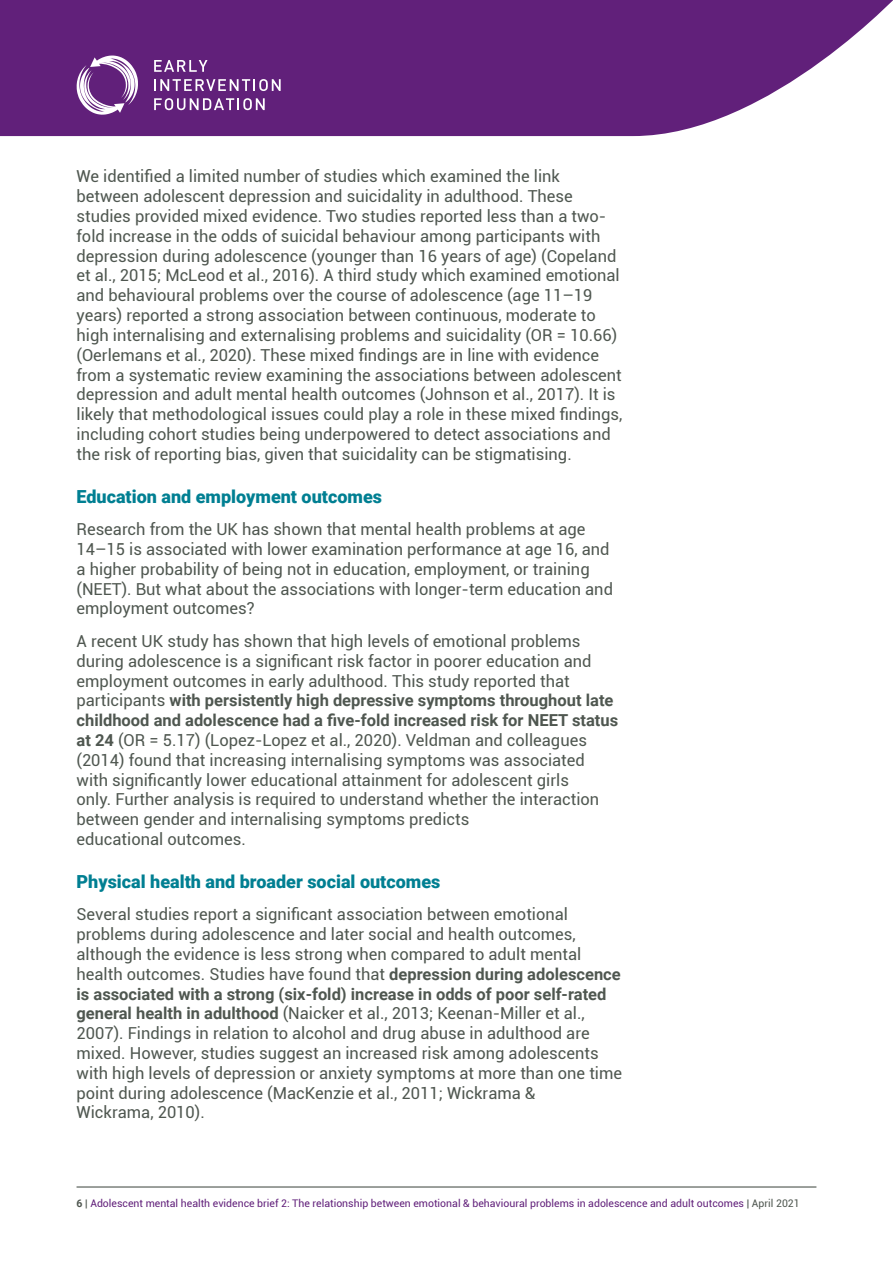
<style>
.page{position:relative;width:893px;height:1263px;background:#fff}
.page>*{position:absolute;margin:0;border:0;box-sizing:border-box;transform-origin:0 0}
.t1{font:900 18px "Roboto";color:#007f92}
.t2{font:16.5px/19.8px "Roboto";color:#4f5750}
.t3{font:10.5px "Roboto";color:#61207a}
.s1{font-weight:700}
.s2{font-weight:700;color:#4f5750}
.s3{color:#4f5750}
</style>
<div class="page">
<hr style="left:77px;top:1186px;width:739px;height:1px;background:#4f5750">
<svg style="left:0;top:0;width:893px;height:136px;background:#723888"></svg>
<svg style="left:77px;top:56px;width:61px;height:59px"></svg>
<svg style="left:154px;top:60px;width:54px;height:12px"></svg>
<svg style="left:154px;top:79px;width:127px;height:12px"></svg>
<svg style="left:154px;top:98px;width:111px;height:12px"></svg>
<p class="t2" style="left:77px;top:166px;width:547px">We identified a limited number of studies which examined the link between adolescent depression and suicidality in adulthood. These studies provided mixed evidence. Two studies reported less than a two&shy;fold increase in the odds of suicidal behaviour among participants with depression during adolescence (younger than 16 years of age) (Copeland et al., 2015; McLeod et al., 2016). A third study which examined emotional and behavioural problems over the course of adolescence (age 11–19 years) reported a strong association between continuous, moderate to high internalising and externalising problems and suicidality (OR = 10.66) (Oerlemans et al., 2020). These mixed findings are in line with evidence from a systematic review examining the associations between adolescent depression and adult mental health outcomes (Johnson et al., 2017). It is likely that methodological issues could play a role in these mixed findings, including cohort studies being underpowered to detect associations and the risk of reporting bias, given that suicidality can be stigmatising.</p>
<p class="t1" style="left:77px;top:484px;width:307px">Education and employment outcomes</p>
<p class="t2" style="left:77px;top:519px;width:538px">Research from the UK has shown that mental health problems at age 14–15 is associated with lower examination performance at age 16, and a higher probability of being not in education, employment, or training (NEET). But what about the associations with longer-term education and employment outcomes?</p>
<p class="t2" style="left:77px;top:630px;width:543px">A recent UK study has shown that high levels of emotional problems during adolescence is a significant risk factor in poorer education and employment outcomes in early adulthood. This study reported that participants <span class="s1">with persistently high depressive symptoms throughout late childhood and adolescence had a five-fold increased risk for NEET status at 24</span> (OR = 5.17) (Lopez-Lopez et al., 2020). Veldman and colleagues (2014) found that increasing internalising symptoms was associated with significantly lower educational attainment for adolescent girls<br>only. Further analysis is required to understand whether the interaction between gender and internalising symptoms predicts<br>educational outcomes.</p>
<p class="t1" style="left:77px;top:869px;width:365px">Physical health and broader social outcomes</p>
<p class="t2" style="left:77px;top:904px;width:547px">Several studies report a significant association between emotional problems during adolescence and later social and health outcomes, although the evidence is less strong when compared to adult mental health outcomes. Studies have found that <span class="s1">depression during adolescence is associated with a strong (six-fold) increase in odds of poor self-rated general health in adulthood</span> (Naicker et al., 2013; Keenan-Miller et al., 2007). Findings in relation to alcohol and drug abuse in adulthood are mixed. However, studies suggest an increased risk among adolescents with high levels of depression or anxiety symptoms at more than one time point during adolescence (MacKenzie et al., 2011; Wickrama &amp;<br>Wickrama, 2010).</p>
<p class="t3" style="left:77px;top:1196px;width:725px"><span class="s2">6</span> <span class="s3">|</span> Adolescent mental health evidence brief 2: The relationship between emotional &amp; behavioural problems in adolescence and adult outcomes <span class="s3">| April 2021</span></p>
</div>
